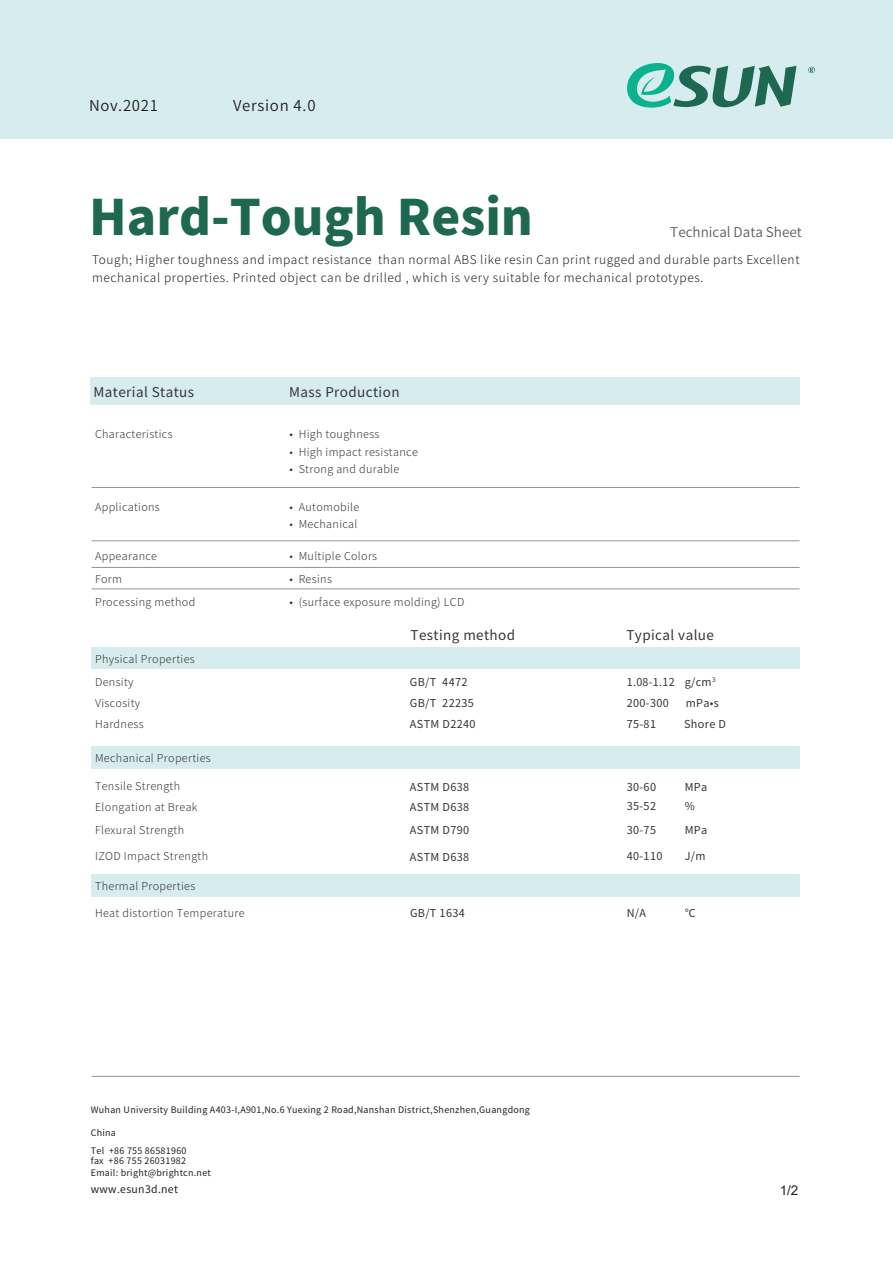
<style>
.page{position:relative;width:893px;height:1263px;background:#fff}
.page>*{position:absolute;margin:0;border:0;box-sizing:border-box;transform-origin:0 0}
.t1{font:800 48.75px "Source Han Sans CN";color:#1e6851}
.t2{font:15px "Source Han Sans CN";letter-spacing:.05em;color:#231f20}
.t3{font:13.5px "Source Han Sans CN";letter-spacing:.03em;color:#363536}
.t4{font:13.5px "Source Han Sans CN";color:#5b5e5f}
.t5{font:13.5px "Arial";color:#231f20}
.t6{font:300 12px/18px "Source Han Sans CN";letter-spacing:.05em;color:#231f20}
.t7{font:300 10.95px "Source Han Sans CN";letter-spacing:.03em;color:#363536}
.t8{font:10.95px/20.2px "Source Han Sans CN";letter-spacing:.03em;color:#363536}
.t9{font:10.5px "Source Han Sans CN";letter-spacing:.03em;color:#231f20}
.t10{font:9px "Source Han Sans CN";letter-spacing:.03em;color:#231f20}
</style>
<div class="page">
<hr style="left:92px;top:1076px;width:708px;height:1px;background:#939595">
<div style="left:90px;top:377px;width:710px;height:27px;background:#d7ecef"></div>
<div style="left:0;top:0;width:892px;height:138px;background:#d7ecef"></div>
<div style="left:92px;top:647px;width:708px;height:21px;background:#d7ecef"></div>
<div style="left:92px;top:747px;width:708px;height:22px;background:#d7ecef"></div>
<hr style="left:92px;top:540px;width:708px;height:1px;background:#939595">
<hr style="left:92px;top:487px;width:708px;height:1px;background:#939595">
<hr style="left:92px;top:588px;width:708px;height:1px;background:#939595">
<hr style="left:92px;top:567px;width:708px;height:1px;background:#939595">
<div style="left:92px;top:874px;width:708px;height:22px;background:#d7ecef"></div>
<svg style="left:627px;top:63px;width:169px;height:45px"></svg>
<svg style="left:808px;top:67px;width:7px;height:6px"></svg>
<h2 class="t2" style="left:89px;top:97px;width:71px">Nov.2021</h2>
<h2 class="t2" style="left:233px;top:97px;width:84px">Version 4.0</h2>
<h1 class="t1" style="left:89px;top:190px;width:445px">Hard-Tough Resin</h1>
<p class="t4" style="left:670px;top:224px;width:133px">Technical Data Sheet</p>
<p class="t6" style="left:92px;top:250px;width:709px">Tough; Higher toughness and impact resistance than normal ABS like resin Can print rugged and durable parts Excellent mechanical properties. Printed object can be drilled , which is very suitable for mechanical prototypes.</p>
<p class="t3" style="left:94px;top:384px;width:102px">Material Status</p>
<p class="t3" style="left:289px;top:384px;width:112px">Mass Production</p>
<p class="t7" style="left:95px;top:428px;width:79px">Characteristics</p>
<p class="t7" style="left:95px;top:501px;width:66px">Applications</p>
<p class="t7" style="left:95px;top:550px;width:64px">Appearance</p>
<p class="t7" style="left:95px;top:573px;width:29px">Form</p>
<p class="t7" style="left:95px;top:595px;width:102px">Processing method</p>
<p class="t7" style="left:95px;top:652px;width:101px">Physical Properties</p>
<p class="t7" style="left:95px;top:675px;width:40px">Density</p>
<p class="t7" style="left:289px;top:428px;width:92px">• High toughness</p>
<p class="t7" style="left:289px;top:445px;width:130px">• High impact resistance</p>
<p class="t7" style="left:289px;top:463px;width:112px">• Strong and durable</p>
<p class="t7" style="left:289px;top:501px;width:71px">• Automobile</p>
<p class="t7" style="left:289px;top:518px;width:70px">• Mechanical</p>
<p class="t7" style="left:289px;top:550px;width:89px">• Multiple Colors</p>
<p class="t7" style="left:289px;top:573px;width:44px">• Resins</p>
<p class="t7" style="left:289px;top:595px;width:176px">• (surface exposure molding) LCD</p>
<p class="t3" style="left:411px;top:627px;width:106px">Testing method</p>
<p class="t8" style="left:410px;top:672px;width:59px">GB/T 4472</p>
<p class="t3" style="left:626px;top:627px;width:89px">Typical value</p>
<p class="t8" style="left:627px;top:672px;width:49px">1.08-1.12</p>
<p class="t8" style="left:685px;top:672px;width:32px">g/cm<sup>3</sup></p>
<p class="t7" style="left:95px;top:696px;width:47px">Viscosity</p>
<p class="t8" style="left:410px;top:693px;width:65px">GB/T 22235</p>
<p class="t8" style="left:627px;top:693px;width:44px">200-300</p>
<p class="t8" style="left:686px;top:693px;width:35px">mPa•s</p>
<p class="t7" style="left:95px;top:717px;width:50px">Hardness</p>
<p class="t8" style="left:410px;top:714px;width:67px">ASTM D2240</p>
<p class="t8" style="left:627px;top:714px;width:31px">75-81</p>
<p class="t8" style="left:684px;top:714px;width:43px">Shore D</p>
<p class="t7" style="left:95px;top:752px;width:117px">Mechanical Properties</p>
<p class="t7" style="left:95px;top:779px;width:87px">Tensile Strength</p>
<p class="t7" style="left:95px;top:823px;width:91px">Flexural Strength</p>
<p class="t7" style="left:95px;top:801px;width:104px">Elongation at Break</p>
<p class="t7" style="left:95px;top:850px;width:115px">IZOD Impact Strength</p>
<p class="t7" style="left:95px;top:879px;width:102px">Thermal Properties</p>
<p class="t8" style="left:410px;top:777px;width:61px">ASTM D638<br>ASTM D638</p>
<p class="t8" style="left:410px;top:820px;width:61px">ASTM D790</p>
<p class="t8" style="left:410px;top:847px;width:61px">ASTM D638</p>
<p class="t8" style="left:627px;top:777px;width:31px">30-60</p>
<p class="t8" style="left:627px;top:796px;width:31px">35-52</p>
<p class="t8" style="left:685px;top:777px;width:24px">MPa</p>
<p class="t8" style="left:685px;top:796px;width:12px">%</p>
<p class="t8" style="left:627px;top:820px;width:31px">30-75</p>
<p class="t8" style="left:627px;top:846px;width:37px">40-110</p>
<p class="t8" style="left:685px;top:846px;width:22px">J/m</p>
<p class="t8" style="left:685px;top:820px;width:24px">MPa</p>
<p class="t7" style="left:95px;top:906px;width:151px">Heat distortion Temperature</p>
<p class="t8" style="left:410px;top:903px;width:56px">GB/T 1634</p>
<p class="t8" style="left:627px;top:903px;width:21px">N/A</p>
<p class="t8" style="left:685px;top:903px;width:12px">℃</p>
<p class="t10" style="left:91px;top:1104px;width:441px">Wuhan University Building A403-I,A901,No.6 Yuexing 2 Road,Nanshan District,Shenzhen,Guangdong</p>
<p class="t10" style="left:91px;top:1127px;width:27px">China</p>
<p class="t10" style="left:91px;top:1156px;width:97px">fax +86 755 26031982</p>
<p class="t10" style="left:91px;top:1145px;width:97px">Tel +86 755 86581960</p>
<p class="t10" style="left:91px;top:1168px;width:122px">Email: bright@brightcn.net</p>
<p class="t9" style="left:91px;top:1183px;width:89px">www.esun3d.net</p>
<p class="t5" style="left:780px;top:1181px;width:20px">1/2</p>
</div>
